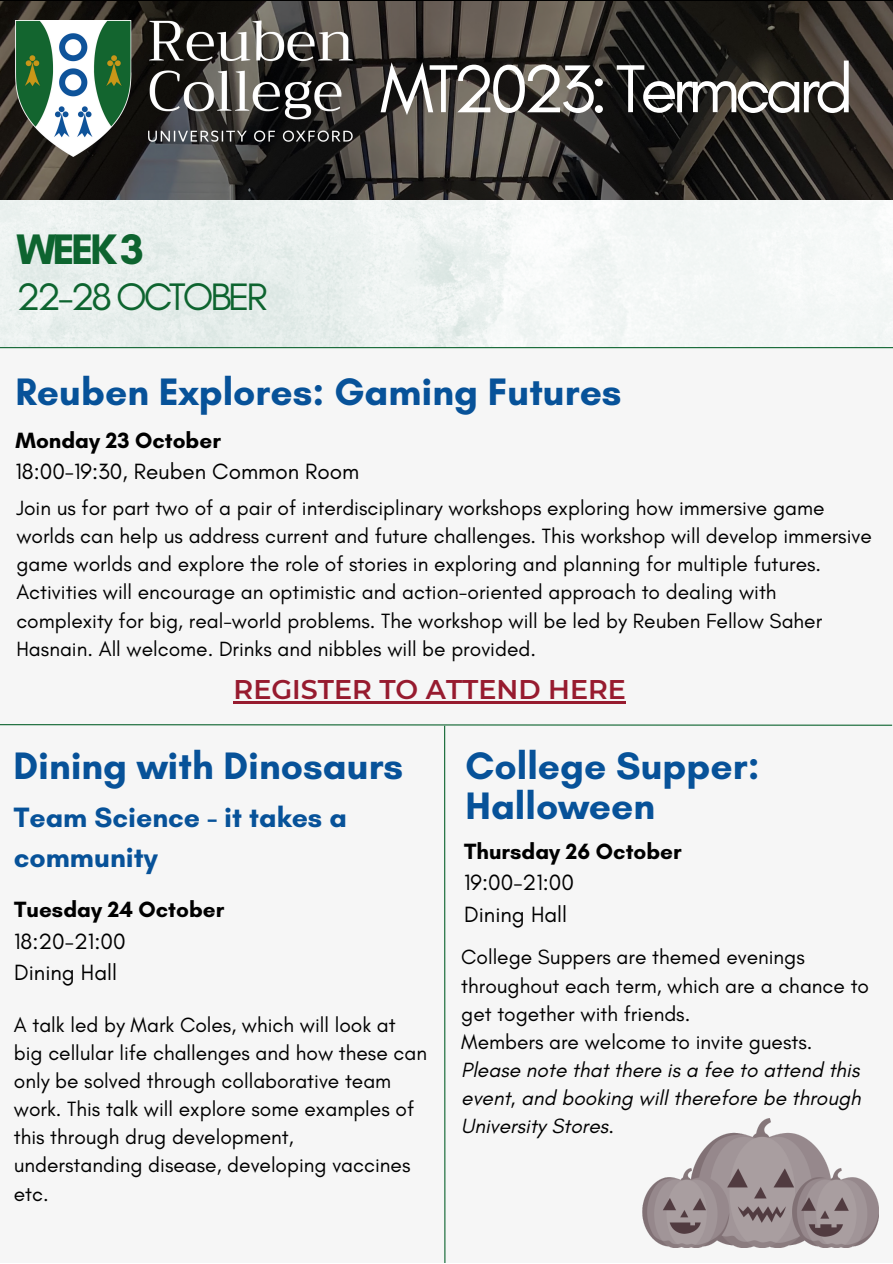
<style>
.page{position:relative;width:893px;height:1264px;background:#fff}
.page>*{position:absolute;margin:0;border:0;box-sizing:border-box;transform-origin:0 0}
.t1{font:69px "Glacial Indifference";letter-spacing:-.08em;color:#fff}
.t2{font:700 43.5px "Glacial Indifference";color:#0d642f}
.t3{font:700 39px "Glacial Indifference";color:#075299}
.t4{font:39px "Glacial Indifference";letter-spacing:-.08em;color:#0d642f}
.t5{font:700 28.5px/40.5px "Glacial Indifference";color:#075299}
.t6{font:600 27px "Montserrat";color:#971b2f}
.t7{font:22.5px "Glacial Indifference";color:#000}
.t8{font:700 22.5px "Glacial Indifference";color:#000}
.t9{font:21px/28px "Glacial Indifference";color:#000}
.t10{font:italic 21px/28px "Glacial Indifference";color:#000}
.s1{font-style:normal}
</style>
<div class="page">
<div style="left:0;top:0;width:892px;height:1262px;background:#f6f6f6"></div>
<img style="left:0;top:2px;width:892px;height:198px">
<img style="left:0;top:200px;width:624px;height:147px">
<hr style="left:0;top:347px;width:892px;height:1px;background:#0d642f">
<hr style="left:444px;top:725px;width:1px;height:537px;background:#0d642f">
<img style="left:15px;top:20px;width:338px;height:136px">
<svg style="left:0;top:724px;width:892px;height:2px;background:#71a285"></svg>
<img style="left:642px;top:1118px;width:236px;height:129px">
<hr style="left:233px;top:701px;width:393px;height:2px;background:#971b2f">
<p class="t2" style="left:16px;top:222px;width:129px">WEEK 3</p>
<p class="t4" style="left:16px;top:273px;width:253px">22-28 OCTOBER</p>
<p class="t1" style="left:380px;top:47px;width:475px">MT2023: Termcard</p>
<p class="t3" style="left:15px;top:368px;width:607px">Reuben Explores: Gaming Futures</p>
<p class="t8" style="left:15px;top:426px;width:207px">Monday 23 October</p>
<p class="t7" style="left:15px;top:458px;width:345px">18:00-19:30, Reuben Common Room</p>
<p class="t9" style="left:16px;top:493px;width:856px">Join us for part two of a pair of interdisciplinary workshops exploring how immersive game worlds can help us address current and future challenges. This workshop will develop immersive game worlds and explore the role of stories in exploring and planning for multiple futures.<br>Activities will encourage an optimistic and action-oriented approach to dealing with complexity for big, real-world problems. The workshop will be led by Reuben Fellow Saher Hasnain. All welcome. Drinks and nibbles will be provided.</p>
<p class="t6" style="left:233px;top:672px;width:394px">REGISTER TO ATTEND HERE</p>
<p class="t3" style="left:13px;top:742px;width:391px">Dining with Dinosaurs</p>
<p class="t3" style="left:465px;top:742px;width:295px">College Supper:</p>
<p class="t3" style="left:465px;top:781px;width:191px">Halloween</p>
<p class="t5" style="left:14px;top:796px;width:334px">Team Science - it takes a community</p>
<p class="t8" style="left:464px;top:837px;width:219px">Thursday 26 October</p>
<p class="t7" style="left:464px;top:868px;width:111px">19:00-21:00</p>
<p class="t8" style="left:14px;top:895px;width:212px">Tuesday 24 October</p>
<p class="t7" style="left:14px;top:927px;width:113px">18:20-21:00</p>
<p class="t7" style="left:14px;top:958px;width:104px">Dining Hall</p>
<p class="t9" style="left:14px;top:1010px;width:415px">A talk led by Mark Coles, which will look at big cellular life challenges and how these can only be solved through collaborative team work. This talk will explore some examples of this through drug development, understanding disease, developing vaccines etc.</p>
<p class="t7" style="left:464px;top:900px;width:104px">Dining Hall</p>
<p class="t9" style="left:461px;top:943px;width:409px">College Suppers are themed evenings throughout each term, which are a chance to get together with friends.</p>
<p class="t10" style="left:461px;top:1027px;width:401px"><span class="s1">Members are welcome to invite guests.<br></span>Please note that there is a fee to attend this event, and booking will therefore be through University Stores.</p>
</div>
